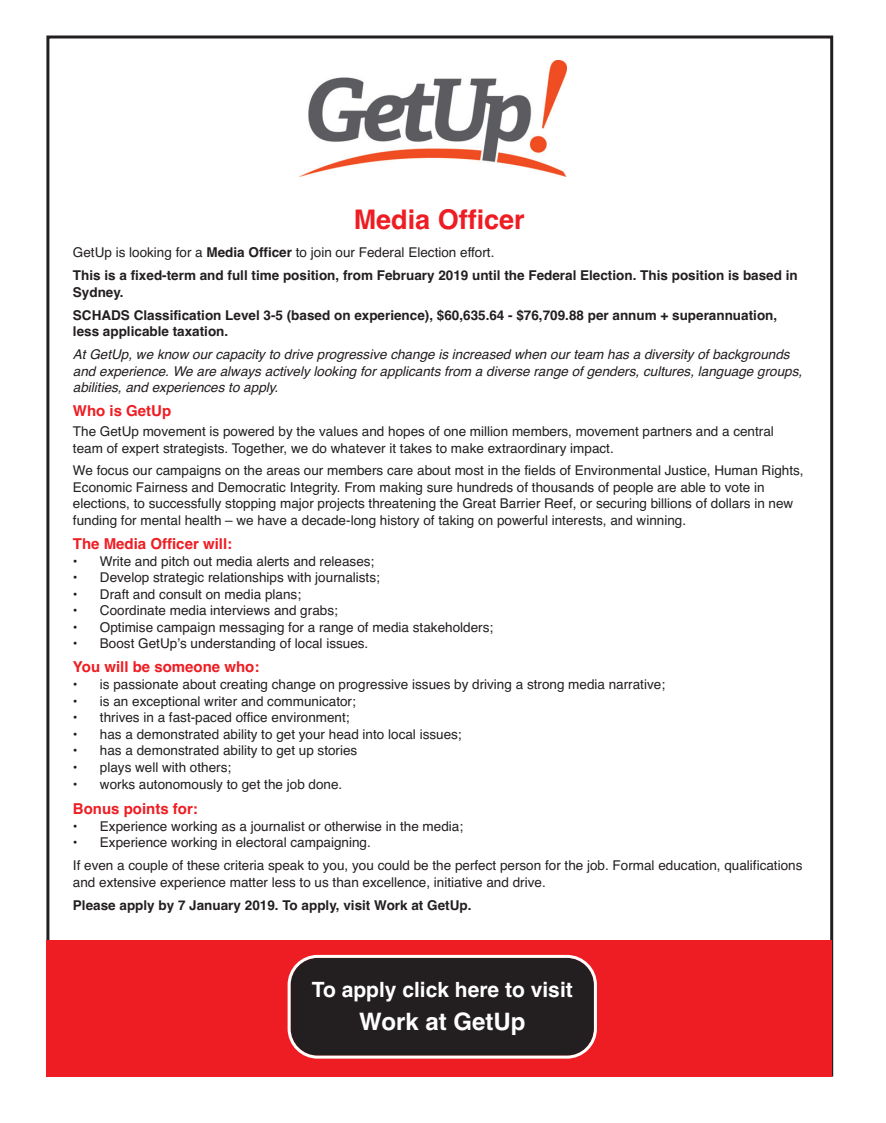
<style>
.page{position:relative;width:886px;height:1123px;background:#fff}
.page>*{position:absolute;margin:0;border:0;box-sizing:border-box;transform-origin:0 0}
.t1{font:700 27px "Helvetica";color:#ee1d23}
.t2{font:700 24px "Helvetica";color:#fff}
.t3{font:700 21px "Helvetica";color:#fff}
.t4{font:700 15px "Helvetica";color:#ee1d23}
.t5{font:13.5px/16.5px "Helvetica";color:#231f20}
.t6{font:700 13.5px/23px "Helvetica";color:#231f20}
.t7{font:italic 13.5px/16.5px "Helvetica";color:#231f20}
.s1{font-weight:400}
</style>
<div class="page">
<div style="left:46px;top:940px;width:786px;height:136px;background:#ee1d23"></div>
<svg style="left:288px;top:954px;width:309px;height:104px;background:#382d2e"></svg>
<img style="left:299px;top:61px;width:267px;height:116px">
<h1 class="t1" style="left:354px;top:209px;width:173px">Media Officer</h1>
<p class="t6" style="left:73px;top:242px;width:726px"><span class="s1">GetUp is looking for a</span> Media Officer <span class="s1">to join our Federal Election effort.<br></span>This is a fixed-term and full time position, from February 2019 until the Federal Election. This position is based in</p>
<p class="t6" style="left:73px;top:282px;width:706px">Sydney.<br>SCHADS Classification Level 3-5 (based on experience), $60,635.64 - $76,709.88 per annum + superannuation,</p>
<p class="t6" style="left:73px;top:321px;width:157px">less applicable taxation.</p>
<p class="t7" style="left:73px;top:347px;width:731px">At GetUp, we know our capacity to drive progressive change is increased when our team has a diversity of backgrounds and experience. We are always actively looking for applicants from a diverse range of genders, cultures, language groups, abilities, and experiences to apply.</p>
<p class="t4" style="left:73px;top:405px;width:100px">Who is GetUp</p>
<p class="t5" style="left:73px;top:424px;width:702px">The GetUp movement is powered by the values and hopes of one million members, movement partners and a central team of expert strategists. Together, we do whatever it takes to make extraordinary impact.</p>
<p class="t5" style="left:73px;top:463px;width:732px">We focus our campaigns on the areas our members care about most in the fields of Environmental Justice, Human Rights, Economic Fairness and Democratic Integrity. From making sure hundreds of thousands of people are able to vote in elections, to successfully stopping major projects threatening the Great Barrier Reef, or securing billions of dollars in new funding for mental health – we have a decade-long history of taking on powerful interests, and winning.</p>
<p class="t4" style="left:73px;top:538px;width:161px">The Media Officer will:</p>
<p class="t5" style="left:73px;top:554px;width:303px">• Write and pitch out media alerts and releases;</p>
<p class="t5" style="left:73px;top:570px;width:308px">• Develop strategic relationships with journalists;</p>
<p class="t5" style="left:73px;top:587px;width:230px">• Draft and consult on media plans;</p>
<p class="t5" style="left:73px;top:603px;width:266px">• Coordinate media interviews and grabs;</p>
<p class="t5" style="left:73px;top:620px;width:422px">• Optimise campaign messaging for a range of media stakeholders;</p>
<p class="t5" style="left:73px;top:636px;width:297px">• Boost GetUp’s understanding of local issues.</p>
<p class="t4" style="left:73px;top:661px;width:188px">You will be someone who:</p>
<p class="t5" style="left:73px;top:677px;width:594px">• is passionate about creating change on progressive issues by driving a strong media narrative;</p>
<p class="t5" style="left:73px;top:694px;width:284px">• is an exceptional writer and communicator;</p>
<p class="t5" style="left:73px;top:710px;width:278px">• thrives in a fast-paced office environment;</p>
<p class="t5" style="left:73px;top:727px;width:390px">• has a demonstrated ability to get your head into local issues;</p>
<p class="t5" style="left:73px;top:743px;width:286px">• has a demonstrated ability to get up stories</p>
<p class="t5" style="left:73px;top:760px;width:160px">• plays well with others;</p>
<p class="t5" style="left:73px;top:777px;width:271px">• works autonomously to get the job done.</p>
<p class="t4" style="left:73px;top:803px;width:126px">Bonus points for:</p>
<p class="t5" style="left:73px;top:819px;width:392px">• Experience working as a journalist or otherwise in the media;</p>
<p class="t5" style="left:73px;top:832px;width:731px;line-height:23px">• Experience working in electoral campaigning.<br>If even a couple of these criteria speak to you, you could be the perfect person for the job. Formal education, qualifications</p>
<p class="t5" style="left:73px;top:874px;width:474px">and extensive experience matter less to us than excellence, initiative and drive.</p>
<p class="t6" style="left:73px;top:894px;width:400px">Please apply by 7 January 2019. To apply, visit Work at GetUp.</p>
<h3 class="t3" style="left:312px;top:981px;width:263px">To apply click here to visit</h3>
<h2 class="t2" style="left:359px;top:1012px;width:168px">Work at GetUp</h2>
</div>
